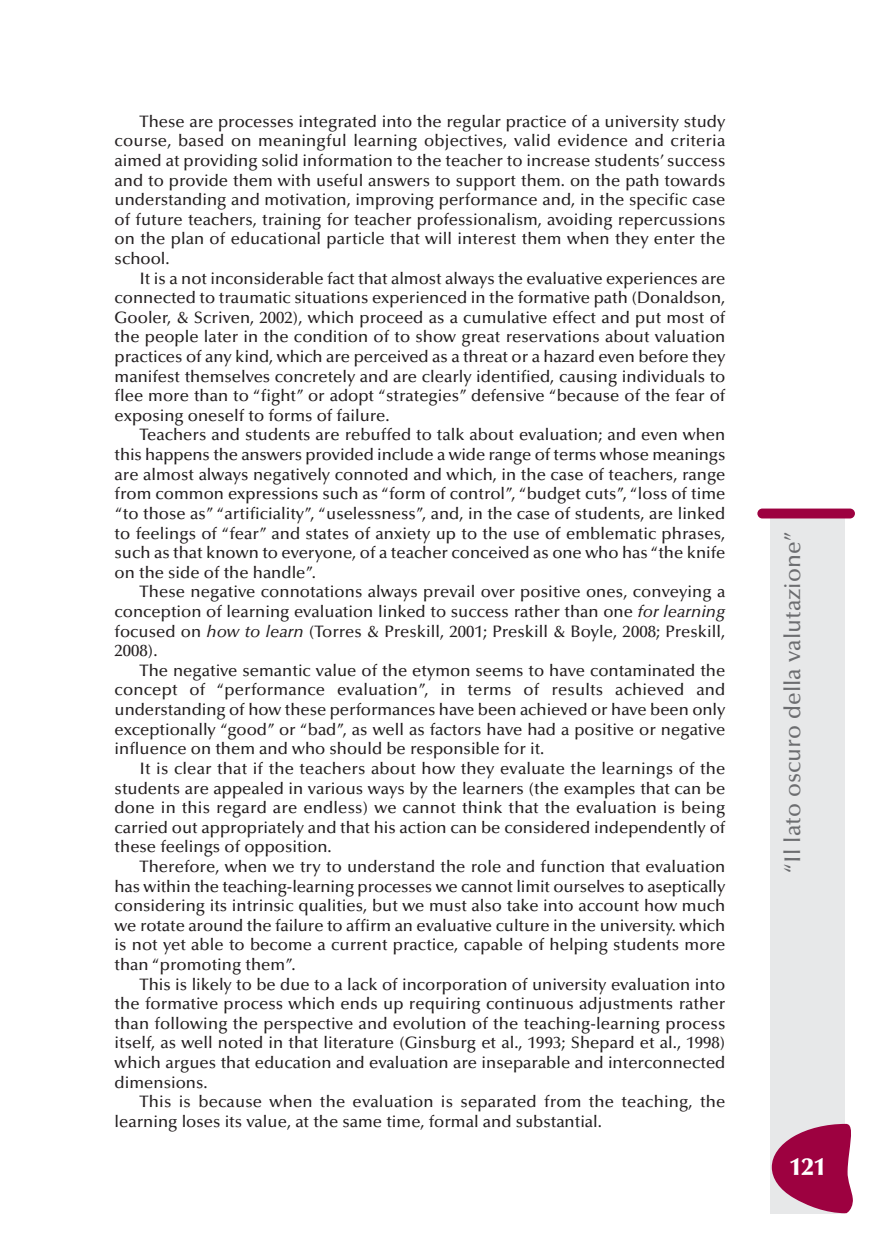
<style>
.page{position:relative;width:869px;height:1241px;background:#fff}
.page>*{position:absolute;margin:0;border:0;box-sizing:border-box;transform-origin:0 0}
.t1{font:900 24.5px "Optima";color:#fff}
.t2{font:500 22.75px "Optima";color:#6c6d70}
.t3{font:500 16.62px/19.6px "Optima";color:#231f20;text-align:justify}
.s1{font-style:italic}
</style>
<div class="page">
<div style="left:770px;top:516px;width:74px;height:697px;background:#e7e8e9"></div>
<div style="left:757px;top:508px;width:97px;height:10px;background:#9d0140;border-radius:5px"></div>
<svg style="left:771px;top:1123px;width:82px;height:89px"></svg>
<p class="t3" style="left:115px;top:113px;width:612px;text-indent:25px">These are processes integrated into the regular practice of a university study course, based on meaningful learning objectives, valid evidence and criteria aimed at providing solid information to the teacher to increase students’ success and to provide them with useful answers to support them. on the path towards understanding and motivation, improving performance and, in the specific case of future teachers, training for teacher professionalism, avoiding repercussions on the plan of educational particle that will interest them when they enter the school.</p>
<p class="t3" style="left:115px;top:270px;width:612px;text-indent:25px">It is a not inconsiderable fact that almost always the evaluative experiences are connected to traumatic situations experienced in the formative path (Donaldson, Gooler, &amp; Scriven, 2002), which proceed as a cumulative effect and put most of the people later in the condition of to show great reservations about valuation practices of any kind, which are perceived as a threat or a hazard even before they manifest themselves concretely and are clearly identified, causing individuals to flee more than to “fight” or adopt “strategies” defensive “because of the fear of exposing oneself to forms of failure.</p>
<p class="t3" style="left:115px;top:426px;width:612px;text-indent:25px">Teachers and students are rebuffed to talk about evaluation; and even when this happens the answers provided include a wide range of terms whose meanings are almost always negatively connoted and which, in the case of teachers, range from common expressions such as “form of control”, “budget cuts”, “loss of time “to those as”“artificiality”, “uselessness”, and, in the case of students, are linked to feelings of “fear” and states of anxiety up to the use of emblematic phrases, such as that known to everyone, of a teacher conceived as one who has “the knife on the side of the handle”.</p>
<p class="t3" style="left:115px;top:583px;width:612px;text-indent:25px">These negative connotations always prevail over positive ones, conveying a conception of learning evaluation linked to success rather than one <span class="s1">for learning </span>focused on <span class="s1">how to learn</span> (Torres &amp; Preskill, 2001; Preskill &amp; Boyle, 2008; Preskill, 2008).</p>
<p class="t3" style="left:115px;top:662px;width:612px;text-indent:25px">The negative semantic value of the etymon seems to have contaminated the concept of “performance evaluation”, in terms of results achieved and understanding of how these performances have been achieved or have been only exceptionally “good” or “bad”, as well as factors have had a positive or negative influence on them and who should be responsible for it.</p>
<p class="t3" style="left:115px;top:760px;width:612px;text-indent:25px">It is clear that if the teachers about how they evaluate the learnings of the students are appealed in various ways by the learners (the examples that can be done in this regard are endless) we cannot think that the evaluation is being carried out appropriately and that his action can be considered independently of these feelings of opposition.</p>
<p class="t3" style="left:114px;top:858px;width:612px;text-indent:25px">Therefore, when we try to understand the role and function that evaluation has within the teaching-learning processes we cannot limit ourselves to aseptically considering its intrinsic qualities, but we must also take into account how much we rotate around the failure to affirm an evaluative culture in the university. which is not yet able to become a current practice, capable of helping students more than “promoting them”.</p>
<p class="t3" style="left:114px;top:975px;width:612px;text-indent:25px">This is likely to be due to a lack of incorporation of university evaluation into the formative process which ends up requiring continuous adjustments rather than following the perspective and evolution of the teaching-learning process itself, as well noted in that literature (Ginsburg et al., 1993; Shepard et al., 1998) which argues that education and evaluation are inseparable and interconnected dimensions.</p>
<p class="t3" style="left:115px;top:1093px;width:612px;text-indent:25px">This is because when the evaluation is separated from the teaching, the learning loses its value, at the same time, formal and substantial.</p>
<h2 class="t2" style="left:783px;top:874px;width:345px;rotate:-90deg">“Il lato oscuro della valutazione”</h2>
<h1 class="t1" style="left:789px;top:1156px;width:38px">121</h1>
</div>
